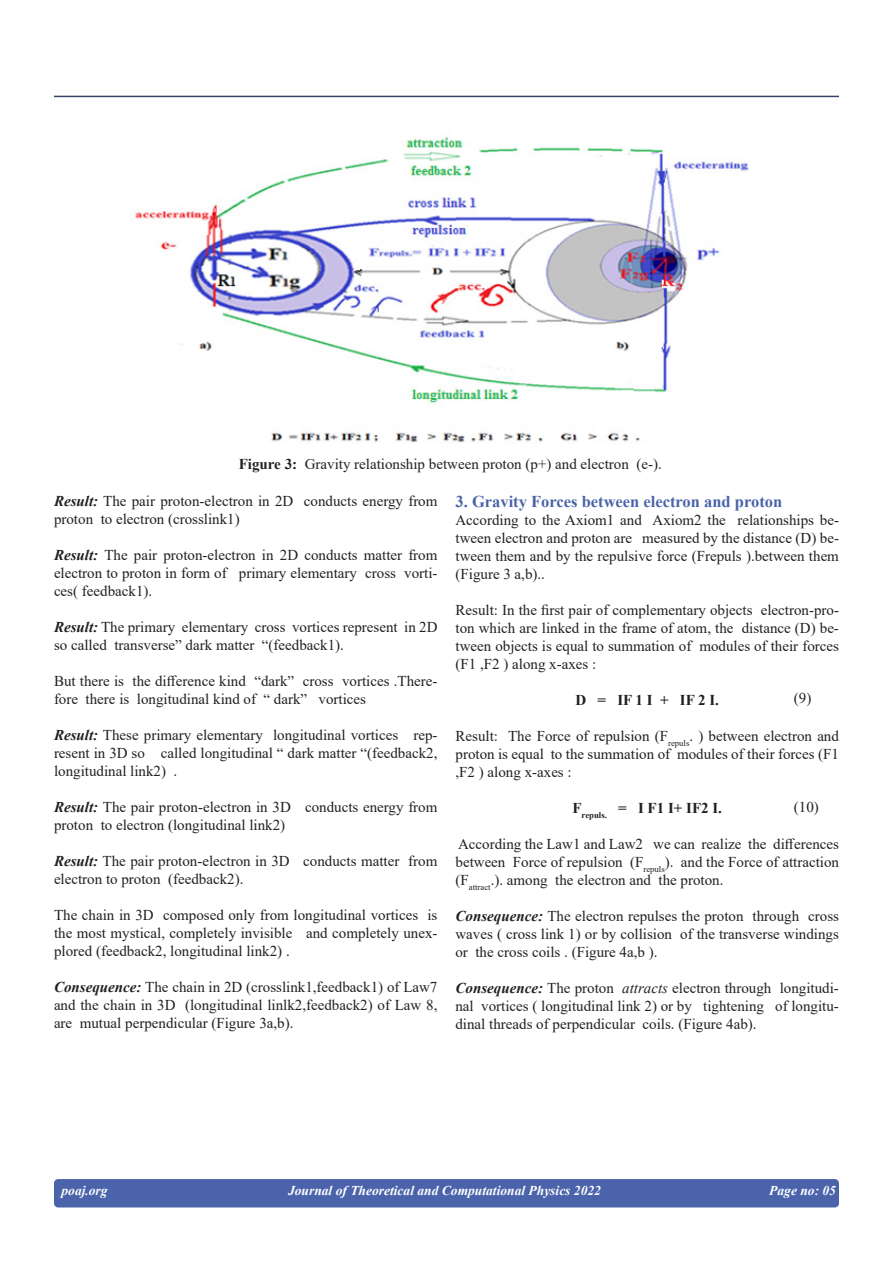
<style>
.page{position:relative;width:893px;height:1263px;background:#fff}
.page>*{position:absolute;margin:0;border:0;box-sizing:border-box;transform-origin:0 0}
.t1{font:700 16.5px "Times New Roman";color:#4963aa}
.t2{font:15px/18px "Times New Roman";color:#231f20;text-align:justify}
.t3{font:700 15px "Times New Roman";color:#231f20}
.t4{font:italic 700 13.5px "Times New Roman";color:#fff}
.t5{font:700 13.5px "Times New Roman";color:#fff}
.s1{font-weight:700}
.s2{font-weight:700;font-style:italic}
.s3{font-style:italic}
</style>
<div class="page">
<hr style="left:54px;top:96px;width:785px;height:1px;background:#354463">
<div style="left:54px;top:1179px;width:785px;height:28px;background:#4a63ab;border-radius:4px"></div>
<img style="left:132px;top:131px;width:617px;height:312px">
<p class="t2" style="left:239px;top:455px;width:425px"><span class="s1">Figure 3:</span> Gravity relationship between proton (p+) and electron (e-).</p>
<p class="t2" style="left:54px;top:492px;width:385px"><span class="s2">Result:</span> The pair proton-electron in 2D conducts energy from proton to electron (crosslink1)</p>
<p class="t2" style="left:54px;top:546px;width:385px"><span class="s2">Result:</span> The pair proton-electron in 2D conducts matter from electron to proton in form of primary elementary cross vorti&shy;ces( feedback1).</p>
<p class="t2" style="left:54px;top:618px;width:385px"><span class="s2">Result:</span> The primary elementary cross vortices represent in 2D so called transverse” dark matter “(feedback1).</p>
<p class="t2" style="left:54px;top:672px;width:385px">But there is the difference kind “dark” cross vortices .There&shy;fore there is longitudinal kind of “ dark” vortices</p>
<p class="t2" style="left:54px;top:726px;width:385px"><span class="s2">Result:</span> These primary elementary longitudinal vortices rep&shy;resent in 3D so called longitudinal “ dark matter “(feedback2, longitudinal link2) .</p>
<p class="t2" style="left:54px;top:798px;width:385px"><span class="s2">Result:</span> The pair proton-electron in 3D conducts energy from proton to electron (longitudinal link2)</p>
<p class="t2" style="left:54px;top:852px;width:385px"><span class="s2">Result:</span> The pair proton-electron in 3D conducts matter from electron to proton (feedback2).</p>
<p class="t2" style="left:54px;top:906px;width:385px">The chain in 3D composed only from longitudinal vortices is the most mystical, completely invisible and completely unex&shy;plored (feedback2, longitudinal link2) .</p>
<p class="t2" style="left:54px;top:978px;width:385px"><span class="s2">Consequence:</span> The chain in 2D (crosslink1,feedback1) of Law7 and the chain in 3D (longitudinal linlk2,feedback2) of Law 8, are mutual perpendicular (Figure 3a,b).</p>
<p class="t1" style="left:455px;top:490px;width:328px">3. Gravity Forces between electron and proton</p>
<p class="t2" style="left:455px;top:511px;width:385px">According to the Axiom1 and Axiom2 the relationships be&shy;tween electron and proton are measured by the distance (D) be&shy;tween them and by the repulsive force (Frepuls ).between them (Figure 3 a,b)..</p>
<p class="t2" style="left:455px;top:601px;width:385px">Result: In the first pair of complementary objects electron-pro&shy;ton which are linked in the frame of atom, the distance (D) be&shy;tween objects is equal to summation of modules of their forces (F1 ,F2 ) along x-axes :</p>
<p class="t3" style="left:575px;top:689px;width:145px">D = IF 1 I + IF 2 I.</p>
<p class="t2" style="left:455px;top:727px;width:385px">Result: The Force of repulsion (F<sub>repuls</sub>. ) between electron and proton is equal to the summation of modules of their forces (F1 ,F2 ) along x-axes :</p>
<p class="t3" style="left:572px;top:797px;width:151px">F<sub>repuls.</sub> = I F1 I+ IF2 I.</p>
<p class="t2" style="left:455px;top:835px;width:385px">According the Law1 and Law2 we can realize the differences between Force of repulsion (F<sub>repuls</sub>). and the Force of attraction (F<sub>attract</sub>.). among the electron and the proton.</p>
<p class="t2" style="left:455px;top:907px;width:385px"><span class="s2">Consequence:</span> The electron repulses the proton through cross waves ( cross link 1) or by collision of the transverse windings or the cross coils . (Figure 4a,b ).</p>
<p class="t2" style="left:455px;top:979px;width:385px"><span class="s2">Consequence:</span> The proton <span class="s3">attracts</span> electron through longitudi&shy;nal vortices ( longitudinal link 2) or by tightening of longitu&shy;dinal threads of perpendicular coils. (Figure 4ab).</p>
<p class="t2" style="left:794px;top:689px;width:19px">(9)</p>
<p class="t2" style="left:794px;top:797px;width:26px">(10)</p>
<p class="t4" style="left:62px;top:1181px;width:48px">poaj.org</p>
<p class="t4" style="left:288px;top:1181px;width:314px">Journal of Theoretical and Computational Physics 2022</p>
<p class="t4" style="left:769px;top:1181px;width:68px">Page no: 05</p>
<p class="t5" style="left:426px;top:1183px;width:48px">poaj.orj</p>
</div>
